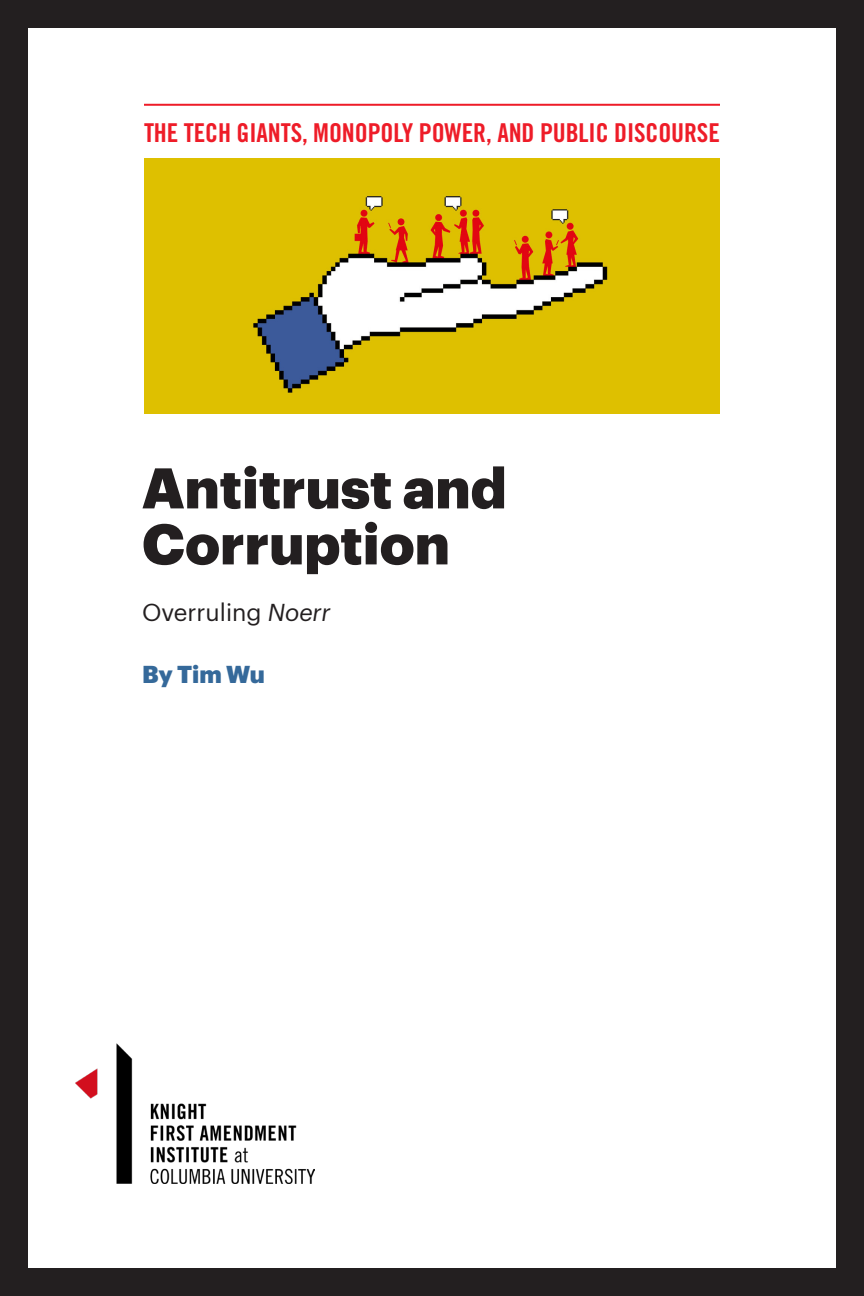
<style>
.page{position:relative;width:864px;height:1296px;background:#fff}
.page>*{position:absolute;margin:0;border:0;box-sizing:border-box;transform-origin:0 0}
.report-title{font:900 56px "Graphik";color:#231f20}
.report-slug{font:26px "Trade Gothic LT Std Bd Cn 20";letter-spacing:-.005em;color:#ee1c28}
.report-dek{font:24px "Graphik";color:#231f20}
.report-byline{font:900 24px "Graphik";letter-spacing:-.01em;color:#35699a}
.s1{font-style:italic}
</style>
<div class="page">
<div style="left:0;top:0;width:864px;height:1296px;border:28px solid #231f20"></div>
<hr style="left:144px;top:104px;width:576px;height:2px;background:#ee1c28">
<div style="left:144px;top:159px;width:576px;height:255px;background:#dec000"></div>
<img style="left:253px;top:196px;width:355px;height:197px">
<img style="left:75px;top:1044px;width:240px;height:140px">
<p class="report-slug" style="left:144px;top:117px;width:577px">THE TECH GIANTS, MONOPOLY POWER, AND PUBLIC DISCOURSE</p>
<p class="report-title" style="left:142px;top:444px;width:366px">Antitrust and</p>
<p class="report-title" style="left:142px;top:500px;width:309px">Corruption</p>
<p class="report-dek" style="left:142px;top:594px;width:190px">Overruling <span class="s1">Noerr</span></p>
<p class="report-byline" style="left:142px;top:655px;width:124px">By Tim Wu</p>
</div>
